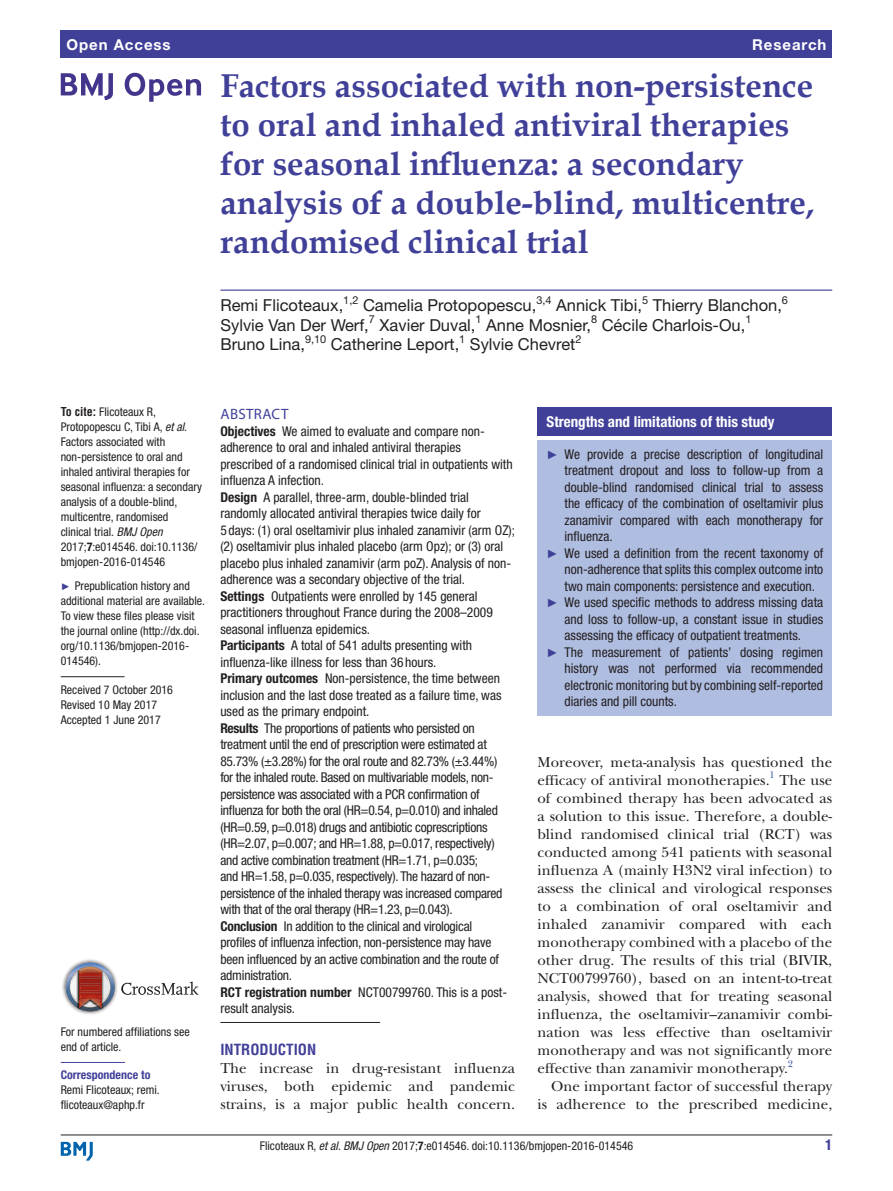
<style>
.page{position:relative;width:893px;height:1191px;background:#fff}
.page>*{position:absolute;margin:0;border:0;box-sizing:border-box;transform-origin:0 0}
.t1{font:700 33px/39px "Book Antiqua";color:#414099}
.t2{font:16.5px "Helvetica Neue LT Std";color:#231f20}
.t3{font:15px/18px "New Baskerville";color:#231f20;text-align:justify}
.t4{font:700 condensed 15px "Helvetica Neue LT Std";color:#fff}
.t5{font:700 15px "Helvetica Neue LT Std";letter-spacing:.065em;color:#fff}
.t6{font:700 condensed 15px "Helvetica LT Std";color:#414099}
.t7{font:15px "Myriad Pro";letter-spacing:.02em;color:#414099}
.t8{font:700 condensed 15px "Helvetica Neue LT Std";color:#414099}
.t9{font:condensed 13.5px/16.5px "Helvetica Neue LT Std";color:#231f20}
.t10{font:condensed 12px/15px "Helvetica Neue LT Std";color:#231f20}
.t11{font:700 condensed 12px "Helvetica Neue LT Std";color:#414099}
.t12{font:10.95px "Helvetica Neue LT Std";color:#231f20}
.t13{font:9.9px "New Baskerville";color:#3853a3}
.s1{font-family:"Helvetica LT Std";font-weight:700}
.s2{font-style:italic}
.s3{font-weight:700}
.s4{font-family:"Arial";font-stretch:normal;font-size:9.75px;color:#414099}
.s5{font-family:"Arial";font-stretch:normal;font-size:12px;color:#414099}
</style>
<div class="page">
<hr style="left:61px;top:1134px;width:771px;height:1px;background:#231f20">
<svg style="left:61px;top:1141px;width:32px;height:19px"></svg>
<div style="left:61px;top:31px;width:771px;height:27px;background:#414099"></div>
<hr style="left:220px;top:1022px;width:160px;height:1px;background:#231f20">
<hr style="left:220px;top:289px;width:612px;height:2px;background:#414099">
<hr style="left:61px;top:676px;width:64px;height:1px;background:#231f20">
<hr style="left:61px;top:1062px;width:64px;height:1px;background:#414099">
<svg style="left:61px;top:73px;width:52px;height:27px"></svg>
<svg style="left:125px;top:73px;width:76px;height:29px"></svg>
<img style="left:62px;top:959px;width:55px;height:55px">
<svg style="left:66px;top:962px;width:49px;height:49px;background:#a78689"></svg>
<svg style="left:121px;top:981px;width:78px;height:13px"></svg>
<div style="left:538px;top:407px;width:294px;height:29px;background:#414099"></div>
<div style="left:538px;top:440px;width:294px;height:275px;background:#afbde1"></div>
<p class="t5" style="left:66px;top:35px;width:106px">Open Access</p>
<p class="t5" style="left:752px;top:35px;width:76px">Research</p>
<h1 class="t1" style="left:220px;top:66px;width:595px">Factors associated with non-persistence to oral and inhaled antiviral therapies for seasonal influenza: a secondary analysis of a double-blind, multicentre, randomised clinical trial</h1>
<p class="t2" style="left:220px;top:296px;width:124px">Remi Flicoteaux,</p>
<p class="t12" style="left:343px;top:293px;width:17px">1,2</p>
<p class="t2" style="left:363px;top:296px;width:175px">Camelia Protopopescu,</p>
<p class="t12" style="left:536px;top:293px;width:17px">3,4</p>
<p class="t2" style="left:556px;top:296px;width:87px">Annick Tibi,</p>
<p class="t12" style="left:642px;top:293px;width:8px">5</p>
<p class="t2" style="left:653px;top:296px;width:131px">Thierry Blanchon,</p>
<p class="t12" style="left:782px;top:293px;width:8px">6</p>
<p class="t2" style="left:220px;top:315px;width:150px">Sylvie Van Der Werf,</p>
<p class="t12" style="left:369px;top:313px;width:8px">7</p>
<p class="t2" style="left:380px;top:315px;width:97px">Xavier Duval,</p>
<p class="t12" style="left:475px;top:313px;width:8px">1</p>
<p class="t2" style="left:486px;top:315px;width:106px">Anne Mosnier,</p>
<p class="t12" style="left:591px;top:313px;width:8px">8</p>
<p class="t2" style="left:602px;top:315px;width:145px">Cécile Charlois-Ou,</p>
<p class="t12" style="left:745px;top:313px;width:8px">1</p>
<p class="t2" style="left:220px;top:335px;width:86px">Bruno Lina,</p>
<p class="t12" style="left:305px;top:332px;width:23px">9,10</p>
<p class="t2" style="left:331px;top:335px;width:130px">Catherine Leport,</p>
<p class="t12" style="left:459px;top:332px;width:8px">1</p>
<p class="t2" style="left:470px;top:335px;width:107px">Sylvie Chevret</p>
<p class="t12" style="left:575px;top:332px;width:8px">2</p>
<p class="t10" style="left:61px;top:404px;width:143px"><span class="s1">TO CITE:</span> Flicoteaux R,<br>Protopopescu C, Tibi A, <span class="s2">et al</span>.<br>Factors associated with non-persistence to oral and inhaled antiviral therapies for seasonal influenza: a secondary analysis of a double-blind, multicentre, randomised clinical trial. <span class="s2">BMJ Open<br></span>2017;<span class="s3">7</span>:e014546. doi:10.1136/ bmjopen-2016-014546</p>
<p class="t10" style="left:61px;top:578px;width:146px"><span class="s4">►</span> Prepublication history and additional material are available.<br>To view these files please visit the journal online (http://dx.doi. org/10.1136/bmjopen-2016-<br>014546).</p>
<p class="t10" style="left:61px;top:682px;width:114px">Received 7 October 2016<br>Revised 10 May 2017<br>Accepted 1 June 2017</p>
<p class="t10" style="left:61px;top:1024px;width:130px">For numbered affiliations see end of article.</p>
<p class="t11" style="left:61px;top:1067px;width:91px">Correspondence to</p>
<p class="t10" style="left:61px;top:1082px;width:101px">Remi Flicoteaux; remi. flicoteaux@aphp.fr</p>
<p class="t7" style="left:221px;top:405px;width:69px">ABSTRACT</p>
<p class="t9" style="left:220px;top:423px;width:296px"><span class="s3">Objectives</span> We aimed to evaluate and compare non&shy;adherence to oral and inhaled antiviral therapies prescribed of a randomised clinical trial in outpatients with influenza A infection.<br><span class="s3">Design</span> A parallel, three-arm, double-blinded trial randomly allocated antiviral therapies twice daily for<br>5 days: (1) oral oseltamivir plus inhaled zanamivir (arm OZ); (2) oseltamivir plus inhaled placebo (arm Opz); or (3) oral placebo plus inhaled zanamivir (arm poZ). Analysis of non&shy;adherence was a secondary objective of the trial.<br><span class="s3">Settings</span> Outpatients were enrolled by 145 general practitioners throughout France during the 2008–2009 seasonal influenza epidemics.<br><span class="s3">Participants</span> A total of 541 adults presenting with influenza-like illness for less than 36 hours.<br><span class="s3">Primary outcomes</span> Non-persistence, the time between inclusion and the last dose treated as a failure time, was used as the primary endpoint.<br><span class="s3">Results</span> The proportions of patients who persisted on treatment until the end of prescription were estimated at 85.73% (±3.28%) for the oral route and 82.73% (±3.44%)<br>for the inhaled route. Based on multivariable models, non&shy;persistence was associated with a PCR confirmation of influenza for both the oral (HR=0.54, p=0.010) and inhaled (HR=0.59, p=0.018) drugs and antibiotic coprescriptions (HR=2.07, p=0.007; and HR=1.88, p=0.017, respectively) and active combination treatment (HR=1.71, p=0.035;<br>and HR=1.58, p=0.035, respectively). The hazard of non&shy;persistence of the inhaled therapy was increased compared with that of the oral therapy (HR=1.23, p=0.043).<br><span class="s3">Conclusion</span> In addition to the clinical and virological<br>profiles of influenza infection, non-persistence may have been influenced by an active combination and the route of administration.<br><span class="s3">RCT registration number</span> NCT00799760. This is a post&shy;result analysis.</p>
<p class="t6" style="left:220px;top:1040px;width:97px">INTRODUCTION</p>
<p class="t3" style="left:220px;top:1059px;width:296px">The increase in drug-resistant influenza viruses, both epidemic and pandemic strains, is a major public health concern.</p>
<p class="t4" style="left:547px;top:413px;width:229px">Strengths and limitations of this study</p>
<p class="t9" style="left:547px;top:446px;width:278px"><span class="s5">►</span> We provide a precise description of longitudinal</p>
<p class="t9" style="left:565px;top:462px;width:260px">treatment dropout and loss to follow-up from a</p>
<p class="t9" style="left:565px;top:479px;width:260px">double-blind randomised clinical trial to assess</p>
<p class="t9" style="left:565px;top:495px;width:260px">the efficacy of the combination of oseltamivir plus</p>
<p class="t9" style="left:565px;top:512px;width:260px">zanamivir compared with each monotherapy for</p>
<p class="t9" style="left:565px;top:528px;width:50px">influenza.</p>
<p class="t9" style="left:547px;top:545px;width:278px"><span class="s5">►</span> We used a definition from the recent taxonomy of</p>
<p class="t9" style="left:565px;top:561px;width:260px">non-adherence that splits this complex outcome into</p>
<p class="t9" style="left:565px;top:578px;width:252px">two main components: persistence and execution.</p>
<p class="t9" style="left:547px;top:594px;width:278px"><span class="s5">►</span> We used specific methods to address missing data</p>
<p class="t9" style="left:565px;top:611px;width:260px">and loss to follow-up, a constant issue in studies</p>
<p class="t9" style="left:565px;top:627px;width:238px">assessing the efficacy of outpatient treatments.</p>
<p class="t9" style="left:547px;top:644px;width:278px"><span class="s5">►</span> The measurement of patients’ dosing regimen</p>
<p class="t9" style="left:565px;top:660px;width:260px">history was not performed via recommended</p>
<p class="t9" style="left:565px;top:677px;width:260px">electronic monitoring but by combining self-reported</p>
<p class="t9" style="left:565px;top:693px;width:114px">diaries and pill counts.</p>
<p class="t3" style="left:538px;top:753px;width:296px">Moreover, meta-analysis has questioned the efficacy of antiviral monotherapies.</p>
<p class="t13" style="left:770px;top:769px;width:7px">1</p>
<p class="t3" style="left:538px;top:771px;width:296px;text-indent:242px">The use of combined therapy has been advocated as a solution to this issue. Therefore, a double&shy;blind randomised clinical trial (RCT) was conducted among 541 patients with seasonal influenza A (mainly H3N2 viral infection) to assess the clinical and virological responses to a combination of oral oseltamivir and inhaled zanamivir compared with each monotherapy combined with a placebo of the other drug. The results of this trial (BIVIR, NCT00799760), based on an intent-to-treat analysis, showed that for treating seasonal influenza, the oseltamivir–zanamivir combi&shy;nation was less effective than oseltamivir monotherapy and was not significantly more effective than zanamivir monotherapy.<sup>2</sup></p>
<p class="t3" style="left:538px;top:1077px;width:296px;text-align:right">One important factor of successful therapy<br>is adherence to the prescribed medicine,</p>
<p class="t10" style="left:260px;top:1137px;width:375px">Flicoteaux R, <span class="s2">et al</span>. <span class="s2">BMJ Open</span> 2017;<span class="s3">7</span>:e014546. doi:10.1136/bmjopen-2016-014546</p>
<p class="t8" style="left:825px;top:1135px;width:9px">1</p>
</div>
